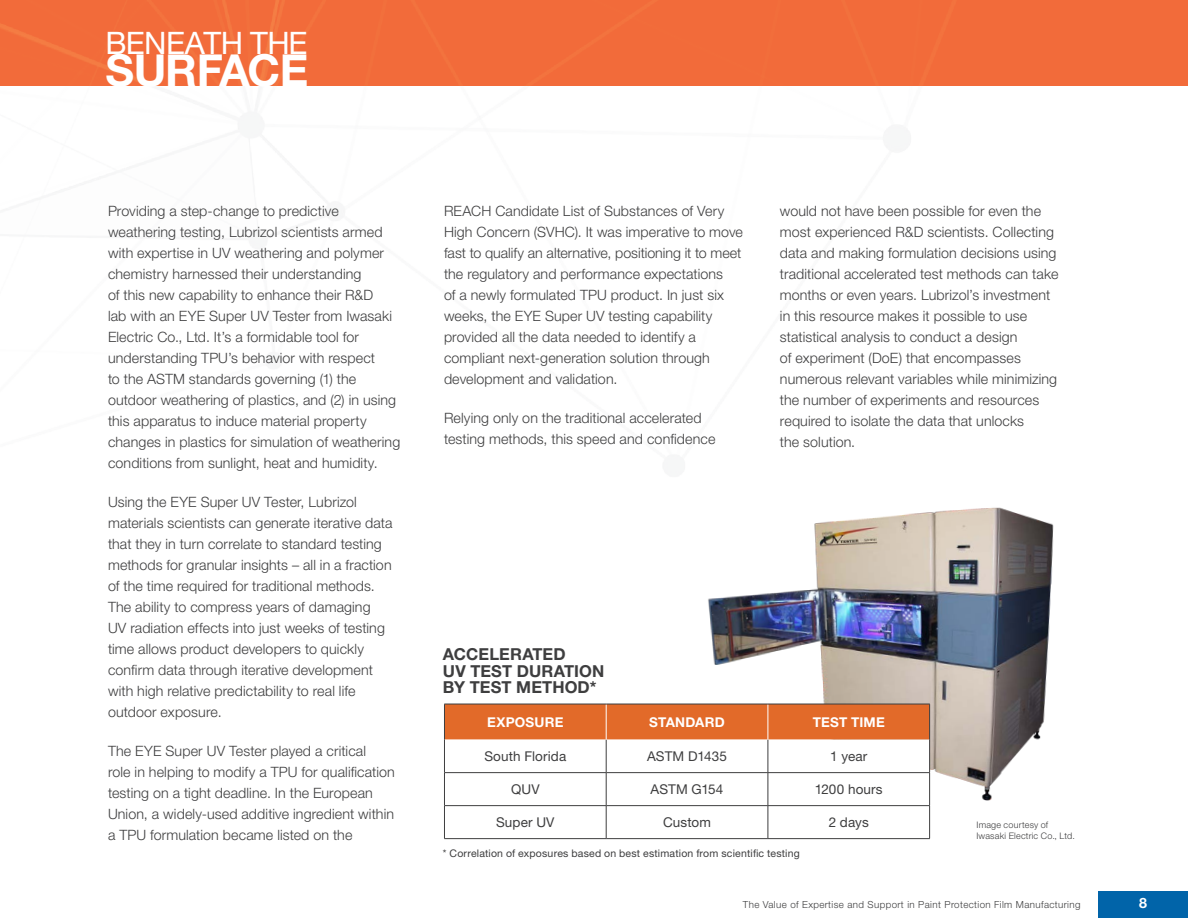
<style>
.page{position:relative;width:1188px;height:918px;background:#fff}
.page>*{position:absolute;margin:0;border:0;box-sizing:border-box;transform-origin:0 0}
.t1{font:700 44.1px "Helvetica Neue LT Pro";letter-spacing:-.02em;color:#fff}
.t2{font:31.05px "Helvetica Neue LT Pro";letter-spacing:-.015em;color:#fff}
.Properties_Table_Hea{font:700 16.5px/16.5px "Helvetica Neue LT Pro";letter-spacing:.005em;color:#3e3e3f}
.Body_Copy{font:300 14.25px/21px "Helvetica Neue LT Pro";letter-spacing:.01em;color:#3e3e3f}
.t3{font:700 14.25px "Helvetica Neue LT Pro";color:#fff}
.BTS_Subhead{font:13.5px "Helvetica Neue LT Pro";letter-spacing:.01em;color:#3e3e3f}
.BTS_Subhead-2{font:700 13.5px "Helvetica Neue LT Pro";letter-spacing:.015em;color:#fff}
.t4{font:10.5px "Helvetica Neue LT Pro";letter-spacing:.02em;color:#3e3e3f}
.t5{font:300 9.75px "Helvetica Neue LT Pro";letter-spacing:.04em;color:#3e3e3f}
.t6{font:300 9px/10.5px "Helvetica Neue LT Pro";letter-spacing:.025em;color:#3e3e3f}
</style>
<div class="page">
<img style="left:0;top:0;width:1188px;height:188px">
<div style="left:1098px;top:891px;width:90px;height:27px;background:#0164a9"></div>
<img style="left:699px;top:507px;width:355px;height:309px">
<div style="left:445px;top:705px;width:484px;height:35px;background:#e26a29"></div>
<svg style="left:445px;top:740px;width:484px;height:98px"></svg>
<hr style="left:606px;top:740px;width:1px;height:32px;background:#3e3e3f">
<hr style="left:768px;top:740px;width:1px;height:32px;background:#3e3e3f">
<hr style="left:444px;top:772px;width:162px;height:1px;background:#3e3e3f">
<hr style="left:606px;top:772px;width:162px;height:1px;background:#3e3e3f">
<hr style="left:606px;top:773px;width:1px;height:32px;background:#3e3e3f">
<hr style="left:768px;top:772px;width:162px;height:1px;background:#3e3e3f">
<hr style="left:768px;top:773px;width:1px;height:32px;background:#3e3e3f">
<hr style="left:444px;top:805px;width:162px;height:1px;background:#3e3e3f">
<hr style="left:606px;top:805px;width:162px;height:1px;background:#3e3e3f">
<hr style="left:606px;top:806px;width:1px;height:32px;background:#3e3e3f">
<hr style="left:768px;top:805px;width:162px;height:1px;background:#3e3e3f">
<hr style="left:768px;top:806px;width:1px;height:32px;background:#3e3e3f">
<hr style="left:606px;top:704px;width:1px;height:36px;background:#fff">
<hr style="left:768px;top:704px;width:1px;height:36px;background:#fff">
<hr style="left:444px;top:704px;width:162px;height:1px;background:#3e3e3f">
<hr style="left:444px;top:704px;width:1px;height:36px;background:#3e3e3f">
<hr style="left:606px;top:704px;width:162px;height:1px;background:#3e3e3f">
<hr style="left:768px;top:704px;width:162px;height:1px;background:#3e3e3f">
<hr style="left:929px;top:704px;width:1px;height:36px;background:#3e3e3f">
<hr style="left:444px;top:740px;width:1px;height:32px;background:#3e3e3f">
<hr style="left:929px;top:740px;width:1px;height:32px;background:#3e3e3f">
<hr style="left:444px;top:773px;width:1px;height:32px;background:#3e3e3f">
<hr style="left:929px;top:773px;width:1px;height:32px;background:#3e3e3f">
<hr style="left:444px;top:806px;width:1px;height:32px;background:#3e3e3f">
<hr style="left:929px;top:806px;width:1px;height:32px;background:#3e3e3f">
<hr style="left:444px;top:838px;width:162px;height:1px;background:#3e3e3f">
<hr style="left:606px;top:838px;width:162px;height:1px;background:#3e3e3f">
<hr style="left:768px;top:838px;width:162px;height:1px;background:#3e3e3f">
<h2 class="t2" style="left:106px;top:25px;width:203px">BENEATH THE</h2>
<h1 class="t1" style="left:106px;top:43px;width:204px">SURFACE</h1>
<p class="Body_Copy" style="left:108px;top:200px;width:294px">Providing a step-change to predictive weathering testing, Lubrizol scientists armed with expertise in UV weathering and polymer chemistry harnessed their understanding<br>of this new capability to enhance their R&amp;D<br>lab with an EYE Super UV Tester from Iwasaki Electric Co., Ltd. It’s a formidable tool for understanding TPU’s behavior with respect<br>to the ASTM standards governing (1) the outdoor weathering of plastics, and (2) in using this apparatus to induce material property changes in plastics for simulation of weathering conditions from sunlight, heat and humidity.</p>
<p class="Body_Copy" style="left:108px;top:491px;width:286px">Using the EYE Super UV Tester, Lubrizol materials scientists can generate iterative data that they in turn correlate to standard testing methods for granular insights – all in a fraction of the time required for traditional methods.<br>The ability to compress years of damaging UV radiation effects into just weeks of testing time allows product developers to quickly confirm data through iterative development with high relative predictability to real life outdoor exposure.</p>
<p class="Body_Copy" style="left:108px;top:740px;width:288px">The EYE Super UV Tester played a critical<br>role in helping to modify a TPU for qualification testing on a tight deadline. In the European Union, a widely-used additive ingredient within a TPU formulation became listed on the</p>
<p class="Body_Copy" style="left:444px;top:200px;width:300px">REACH Candidate List of Substances of Very High Concern (SVHC). It was imperative to move fast to qualify an alternative, positioning it to meet the regulatory and performance expectations<br>of a newly formulated TPU product. In just six weeks, the EYE Super UV testing capability provided all the data needed to identify a compliant next-generation solution through development and validation.</p>
<p class="Body_Copy" style="left:444px;top:407px;width:273px">Relying only on the traditional accelerated testing methods, this speed and confidence</p>
<p class="Body_Copy" style="left:780px;top:200px;width:280px">would not have been possible for even the most experienced R&amp;D scientists. Collecting data and making formulation decisions using traditional accelerated test methods can take months or even years. Lubrizol’s investment in this resource makes it possible to use statistical analysis to conduct a design<br>of experiment (DoE) that encompasses numerous relevant variables while minimizing the number of experiments and resources required to isolate the data that unlocks<br>the solution.</p>
<p class="Properties_Table_Hea" style="left:443px;top:646px;width:163px">ACCELERATED<br>UV TEST DURATION<br>BY TEST METHOD*</p>
<p class="BTS_Subhead-2" style="left:487px;top:713px;width:78px">EXPOSURE</p>
<p class="BTS_Subhead-2" style="left:649px;top:713px;width:77px">STANDARD</p>
<p class="BTS_Subhead-2" style="left:813px;top:713px;width:74px">TEST TIME</p>
<p class="BTS_Subhead" style="left:484px;top:748px;width:83px">South Florida</p>
<p class="BTS_Subhead" style="left:647px;top:748px;width:81px">ASTM D1435</p>
<p class="BTS_Subhead" style="left:830px;top:748px;width:39px">1 year</p>
<p class="BTS_Subhead" style="left:511px;top:781px;width:30px">QUV</p>
<p class="BTS_Subhead" style="left:651px;top:781px;width:74px">ASTM G154</p>
<p class="BTS_Subhead" style="left:815px;top:781px;width:70px">1200 hours</p>
<p class="BTS_Subhead" style="left:496px;top:814px;width:60px">Super UV</p>
<p class="BTS_Subhead" style="left:663px;top:814px;width:49px">Custom</p>
<p class="BTS_Subhead" style="left:829px;top:814px;width:42px">2 days</p>
<p class="t4" style="left:443px;top:847px;width:358px">* Correlation of exposures based on best estimation from scientific testing</p>
<p class="t6" style="left:977px;top:819px;width:100px">Image courtesy of<br>Iwasaki Electric Co., Ltd.</p>
<p class="t5" style="left:743px;top:899px;width:339px">The Value of Expertise and Support in Paint Protection Film Manufacturing</p>
<p class="t3" style="left:1139px;top:894px;width:9px">8</p>
</div>
